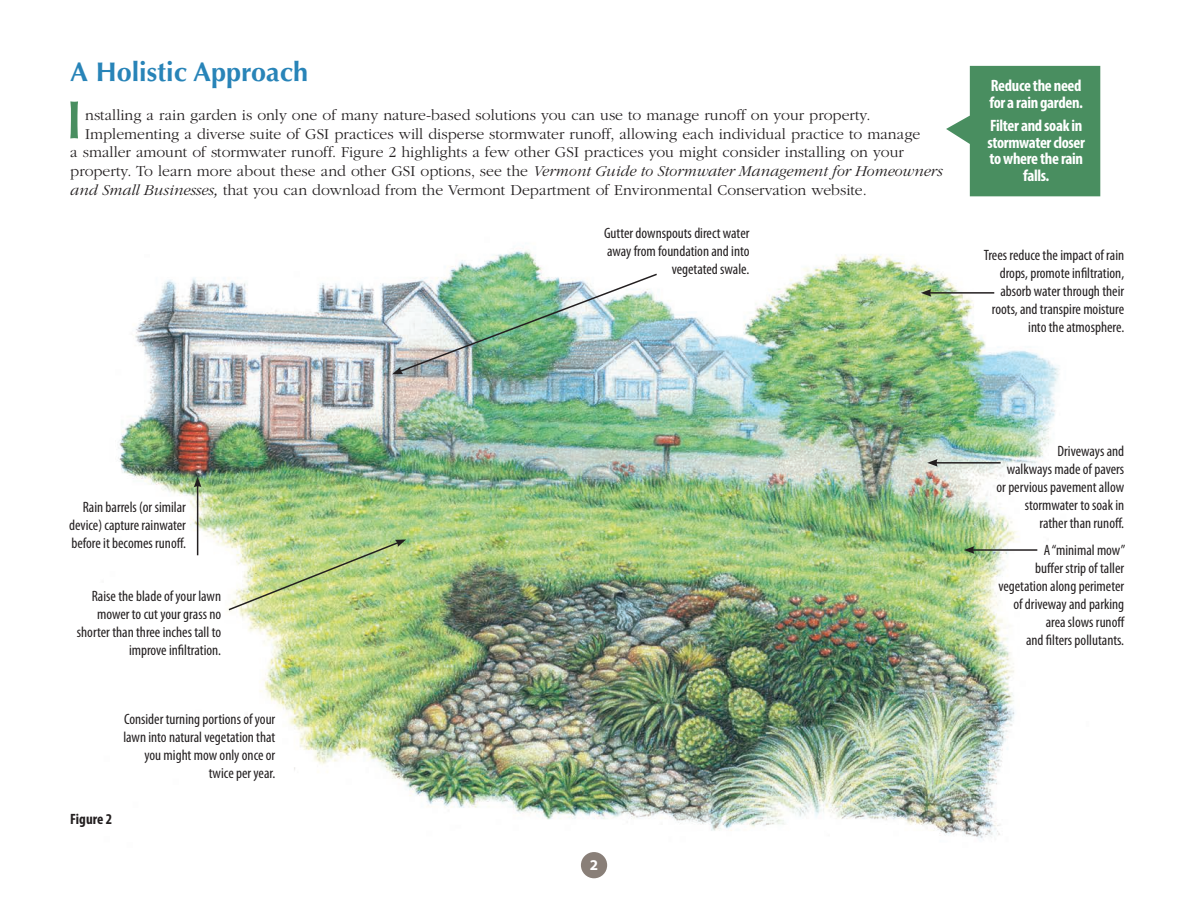
<style>
.page{position:relative;width:1188px;height:918px;background:#fff}
.page>*{position:absolute;margin:0;border:0;box-sizing:border-box;transform-origin:0 0}
.Initial_Cap{font:600 54px "Optima LT Std";color:#498e60}
.A-level_heading{font:700 27px "Optima LT Std";color:#2884b8}
.Question_Bubble{font:700 condensed 16.5px/16.5px "Myriad Pro";letter-spacing:-.02em;color:#fff}
.Main_Body_Text{font:300 15.75px "ITC Garamond Std";color:#231f20}
.Figure_Caption{font:condensed 15px/18px "Myriad Pro";color:#231f20;text-align:right}
.Figure_Caption-2{font:700 condensed 15px "Myriad Pro";color:#231f20}
.t1{font:700 15px "Myriad Pro";color:#fff}
.s1{font-style:italic}
.s2{font-weight:400;font-style:italic}
</style>
<div class="page">
<img style="left:118px;top:250px;width:941px;height:589px">
<div style="left:581px;top:852px;width:26px;height:26px;background:#897f78;border-radius:50%"></div>
<svg style="left:946px;top:66px;width:154px;height:130px;background:#629d75"></svg>
<img style="left:392px;top:272px;width:267px;height:102px">
<hr style="left:197px;top:485px;width:1px;height:70px;background:#231f20">
<svg style="left:194px;top:477px;width:7px;height:10px"></svg>
<svg style="left:227px;top:540px;width:179px;height:72px;background:#c1d591"></svg>
<hr style="left:929px;top:292px;width:65px;height:2px;background:#231f20">
<svg style="left:921px;top:289px;width:10px;height:8px"></svg>
<hr style="left:935px;top:462px;width:66px;height:2px;background:#231f20">
<svg style="left:927px;top:459px;width:11px;height:8px"></svg>
<hr style="left:972px;top:549px;width:65px;height:2px;background:#231f20">
<svg style="left:964px;top:546px;width:10px;height:8px"></svg>
<p class="A-level_heading" style="left:70px;top:56px;width:239px">A Holistic Approach</p>
<p class="Main_Body_Text" style="left:85px;top:106px;width:787px">nstalling a rain garden is only one of many nature-based solutions you can use to manage runoff on your property.</p>
<p class="Main_Body_Text" style="left:85px;top:125px;width:837px">Implementing a diverse suite of GSI practices will disperse stormwater runoff, allowing each individual practice to manage</p>
<p class="Main_Body_Text" style="left:70px;top:144px;width:835px">a smaller amount of stormwater runoff. Figure 2 highlights a few other GSI practices you might consider installing on your</p>
<p class="Main_Body_Text" style="left:70px;top:163px;width:874px">property. To learn more about these and other GSI options, see the <span class="s1">Vermont Guide to Stormwater Management for Homeowners</span></p>
<p class="Main_Body_Text" style="left:70px;top:182px;width:798px"><span class="s1">and Small Businesses</span><span class="s2">,</span> that you can download from the Vermont Department of Environmental Conservation website.</p>
<p class="Initial_Cap" style="left:66px;top:89px;width:19px">I</p>
<p class="Figure_Caption" style="left:604px;top:224px;width:147px">Gutter downspouts direct water away from foundation and into vegetated swale.</p>
<p class="Question_Bubble" style="left:989px;top:77px;width:95px">Reduce the need for a rain garden.</p>
<p class="Question_Bubble" style="left:987px;top:117px;width:99px;text-align:center">Filter and soak in stormwater closer to where the rain falls.</p>
<p class="Figure_Caption" style="left:984px;top:246px;width:142px">Trees reduce the impact of rain drops, promote infiltration, absorb water through their roots, and transpire moisture into the atmosphere.</p>
<p class="Figure_Caption" style="left:69px;top:499px;width:118px;text-align:justify;text-indent:14px">Rain barrels (or similar device) capture rainwater before it becomes runoff.</p>
<p class="Figure_Caption" style="left:77px;top:587px;width:146px">Raise the blade of your lawn mower to cut your grass no shorter than three inches tall to improve infiltration.</p>
<p class="Figure_Caption" style="left:123px;top:710px;width:153px">Consider turning portions of your lawn into natural vegetation that you might mow only once or twice per year.</p>
<p class="Figure_Caption-2" style="left:70px;top:809px;width:44px">Figure 2</p>
<p class="t1" style="left:590px;top:855px;width:10px">2</p>
<p class="Figure_Caption" style="left:997px;top:442px;width:129px">Driveways and<br>walkways made of pavers or pervious pavement allow stormwater to soak in rather than runoff.</p>
<p class="Figure_Caption" style="left:998px;top:542px;width:128px">A “minimal mow”<br>buffer strip of taller vegetation along perimeter of driveway and parking area slows runoff<br>and filters pollutants.</p>
</div>
